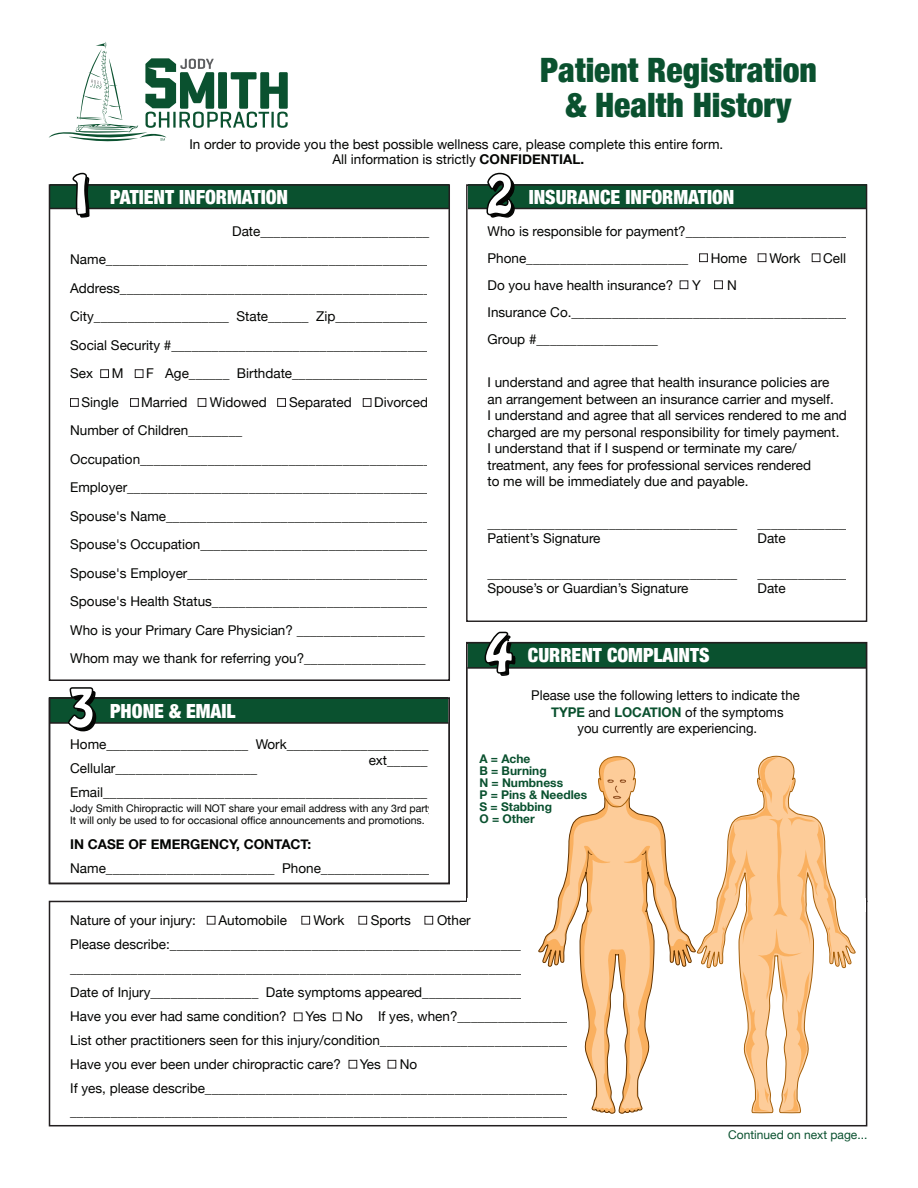
<style>
.page{position:relative;width:918px;height:1188px;background:#fff}
.page>*{position:absolute;margin:0;border:0;box-sizing:border-box;transform-origin:0 0}
.t1{font:47.1px "Bobo";color:#040503}
.t2{font:900 condensed 33.6px/34.8px "Helvetica Neue";color:#0a512f;text-align:center}
.t3{font:900 condensed 19.5px "Helvetica Neue";color:#fff}
.t4{font:13.5px/28.5px "Helvetica Neue";color:#040503}
.t5{font:700 13.5px "Helvetica Neue";color:#040503}
.t6{font:700 12px/12px "Helvetica Neue";color:#0a512f}
.t7{font:12px "Helvetica Neue";color:#0a512f}
.t8{font:10.5px/12px "Helvetica Neue";color:#040503}
.s1{font-weight:700}
.s2{font-weight:700;color:#0a512f}
</style>
<div class="page">
<svg style="left:49px;top:42px;width:239px;height:100px"></svg>
<div style="left:50px;top:184px;width:398px;height:24px;background:#0a512f"></div>
<div style="left:468px;top:184px;width:398px;height:24px;background:#0a512f"></div>
<div style="left:468px;top:642px;width:398px;height:25px;background:#0a512f"></div>
<div style="left:50px;top:698px;width:398px;height:25px;background:#0a512f"></div>
<div style="left:49px;top:184px;width:401px;height:497px;border:2px solid #231f20"></div>
<div style="left:49px;top:697px;width:401px;height:187px;border:2px solid #231f20"></div>
<div style="left:49px;top:901px;width:818px;height:225px;border:2px solid #231f20"></div>
<div style="left:466px;top:642px;width:401px;height:260px;border:2px solid #231f20"></div>
<div style="left:70px;top:398px;width:9px;height:9px;background:#fff;border:1px solid #231f20"></div>
<div style="left:130px;top:398px;width:9px;height:9px;background:#fff;border:1px solid #231f20"></div>
<div style="left:198px;top:398px;width:8px;height:9px;background:#fff;border:1px solid #231f20"></div>
<div style="left:277px;top:398px;width:9px;height:9px;background:#fff;border:1px solid #231f20"></div>
<div style="left:363px;top:398px;width:8px;height:9px;background:#fff;border:1px solid #231f20"></div>
<div style="left:100px;top:369px;width:9px;height:9px;background:#fff;border:1px solid #231f20"></div>
<div style="left:135px;top:369px;width:8px;height:9px;background:#fff;border:1px solid #231f20"></div>
<hr style="left:50px;top:208px;width:398px;height:1px;background:#231f20">
<svg style="left:72px;top:172px;width:18px;height:46px"></svg>
<hr style="left:50px;top:722px;width:398px;height:2px;background:#231f20">
<hr style="left:467px;top:667px;width:399px;height:2px;background:#231f20">
<hr style="left:468px;top:208px;width:399px;height:1px;background:#231f20">
<svg style="left:486px;top:173px;width:30px;height:45px"></svg>
<svg style="left:68px;top:687px;width:29px;height:45px"></svg>
<svg style="left:485px;top:632px;width:31px;height:44px"></svg>
<div style="left:680px;top:280px;width:8px;height:9px;background:#fff;border:1px solid #231f20"></div>
<div style="left:699px;top:253px;width:9px;height:9px;background:#fff;border:1px solid #231f20"></div>
<div style="left:758px;top:253px;width:8px;height:9px;background:#fff;border:1px solid #231f20"></div>
<div style="left:812px;top:253px;width:8px;height:9px;background:#fff;border:1px solid #231f20"></div>
<div style="left:714px;top:280px;width:9px;height:9px;background:#fff;border:1px solid #231f20"></div>
<div style="left:468px;top:898px;width:398px;height:14px;background:#fff"></div>
<div style="left:207px;top:916px;width:8px;height:9px;background:#fff;border:1px solid #231f20"></div>
<div style="left:294px;top:1013px;width:9px;height:8px;background:#fff;border:1px solid #231f20"></div>
<div style="left:333px;top:1013px;width:9px;height:8px;background:#fff;border:1px solid #231f20"></div>
<div style="left:349px;top:1060px;width:8px;height:9px;background:#fff;border:1px solid #231f20"></div>
<div style="left:388px;top:1060px;width:8px;height:9px;background:#fff;border:1px solid #231f20"></div>
<div style="left:301px;top:916px;width:9px;height:9px;background:#fff;border:1px solid #231f20"></div>
<div style="left:358px;top:916px;width:9px;height:9px;background:#fff;border:1px solid #231f20"></div>
<div style="left:424px;top:916px;width:9px;height:9px;background:#fff;border:1px solid #231f20"></div>
<div style="left:460px;top:902px;width:13px;height:9px;background:#fff"></div>
<svg style="left:697px;top:755px;width:159px;height:372px"></svg>
<svg style="left:754px;top:1087px;width:16px;height:25px"></svg>
<svg style="left:783px;top:1087px;width:16px;height:25px"></svg>
<svg style="left:698px;top:756px;width:156px;height:322px"></svg>
<svg style="left:636px;top:812px;width:60px;height:300px"></svg>
<svg style="left:538px;top:756px;width:98px;height:358px"></svg>
<h2 class="t2" style="left:540px;top:51px;width:278px">Patient Registration &amp; Health History</h2>
<h1 class="t1" style="left:70px;top:161px;width:29px">1</h1>
<p class="t4" style="left:189px;top:138px;width:535px;line-height:15px;text-align:center">In order to provide you the best possible wellness care, please complete this entire form.<br>All information is strictly <span class="s1">CONFIDENTIAL.</span></p>
<h3 class="t3" style="left:110px;top:181px;width:180px">PATIENT INFORMATION</h3>
<h1 class="t1" style="left:489px;top:161px;width:29px">2</h1>
<h3 class="t3" style="left:529px;top:181px;width:207px">INSURANCE INFORMATION</h3>
<p class="t4" style="left:70px;top:217px;width:362px;text-indent:162px">Date_________________________ Name________________________________________________ Address______________________________________________ City____________________ State______ Zip______________ Social Security #______________________________________ Sex</p>
<p class="t4" style="left:112px;top:360px;width:13px">M</p>
<p class="t4" style="left:146px;top:360px;width:289px">F Age______ Birthdate_____________________</p>
<p class="t4" style="left:81px;top:388px;width:39px">Single</p>
<p class="t4" style="left:141px;top:388px;width:48px">Married</p>
<p class="t4" style="left:210px;top:388px;width:58px">Widowed</p>
<p class="t4" style="left:289px;top:388px;width:64px">Separated</p>
<p class="t4" style="left:374px;top:388px;width:55px">Divorced</p>
<p class="t4" style="left:70px;top:417px;width:362px">Number of Children________ Occupation___________________________________________ Employer_____________________________________________ Spouse's Name_______________________________________ Spouse's Occupation__________________________________ Spouse's Employer____________________________________ Spouse's Health Status________________________________ Who is your Primary Care Physician? ___________________ Whom may we thank for referring you?__________________</p>
<h1 class="t1" style="left:70px;top:675px;width:29px">3</h1>
<h3 class="t3" style="left:110px;top:695px;width:127px">PHONE &amp; EMAIL</h3>
<p class="t4" style="left:70px;top:732px;width:360px;line-height:24.5px">Home_____________________ Work_____________________<br>Cellular_____________________<br>Email________________________________________________</p>
<p class="t8" style="left:70px;top:803px;width:367px">Jody Smith Chiropractic will NOT share your email address with any 3rd party.<br>It will only be used to for occasional office announcements and promotions.</p>
<p class="t5" style="left:70px;top:833px;width:242px">IN CASE OF EMERGENCY, CONTACT:</p>
<p class="t4" style="left:70px;top:855px;width:367px">Name_________________________ Phone_________________</p>
<p class="t4" style="left:369px;top:747px;width:60px">ext______</p>
<p class="t4" style="left:488px;top:218px;width:362px;line-height:27px">Who is responsible for payment?________________________<br>Phone________________________</p>
<p class="t4" style="left:711px;top:244px;width:38px">Home</p>
<p class="t4" style="left:770px;top:244px;width:32px">Work</p>
<p class="t4" style="left:823px;top:244px;width:24px">Cell</p>
<p class="t4" style="left:488px;top:271px;width:187px">Do you have health insurance?</p>
<p class="t4" style="left:692px;top:271px;width:10px">Y</p>
<p class="t4" style="left:488px;top:272px;width:362px;line-height:27px;text-indent:240px">N<br>Insurance Co._________________________________________<br>Group #__________________</p>
<p class="t4" style="left:488px;top:375px;width:361px;line-height:16.5px">I understand and agree that health insurance policies are an arrangement between an insurance carrier and myself.<br>I understand and agree that all services rendered to me and charged are my personal responsibility for timely payment.<br>I understand that if I suspend or terminate my care/ treatment, any fees for professional services rendered<br>to me will be immediately due and payable.</p>
<p class="t4" style="left:488px;top:510px;width:251px">_____________________________________</p>
<p class="t4" style="left:758px;top:510px;width:96px">______________</p>
<p class="t4" style="left:488px;top:525px;width:115px">Patient’s Signature</p>
<p class="t4" style="left:758px;top:525px;width:30px">Date</p>
<p class="t4" style="left:488px;top:559px;width:251px">_____________________________________</p>
<p class="t4" style="left:758px;top:559px;width:96px">______________</p>
<p class="t4" style="left:488px;top:574px;width:203px">Spouse’s or Guardian’s Signature</p>
<p class="t4" style="left:758px;top:574px;width:30px">Date</p>
<h1 class="t1" style="left:488px;top:619px;width:29px">4</h1>
<h3 class="t3" style="left:528px;top:639px;width:183px">CURRENT COMPLAINTS</h3>
<p class="t4" style="left:531px;top:688px;width:270px;line-height:16.5px;text-align:center">Please use the following letters to indicate the<br><span class="s2">TYPE</span> and <span class="s2">LOCATION</span> of the symptoms<br>you currently are experiencing.</p>
<p class="t6" style="left:479px;top:754px;width:109px">A = Ache<br>B = Burning<br>N = Numbness<br>P = Pins &amp; Needles<br>S = Stabbing<br>O = Other</p>
<p class="t4" style="left:70px;top:909px;width:455px;line-height:24px;text-indent:367px">Other<br>Please describe:____________________________________________________ ___________________________________________________________________ Date of Injury________________ Date symptoms appeared_______________ Have you ever had same condition?</p>
<p class="t4" style="left:70px;top:907px;width:127px">Nature of your injury:</p>
<p class="t4" style="left:218px;top:907px;width:70px">Automobile</p>
<p class="t4" style="left:314px;top:907px;width:32px">Work</p>
<p class="t4" style="left:371px;top:907px;width:42px">Sports</p>
<p class="t4" style="left:70px;top:1005px;width:504px;line-height:24px;text-indent:275px">No If yes, when?_________________<br>List other practitioners seen for this injury/condition____________________________<br>Have you ever been under chiropractic care?</p>
<p class="t4" style="left:305px;top:1003px;width:23px">Yes</p>
<p class="t4" style="left:70px;top:1053px;width:501px;line-height:24px;text-indent:330px">No<br>If yes, please describe______________________________________________________</p>
<p class="t4" style="left:70px;top:1097px;width:501px">__________________________________________________________________________</p>
<p class="t4" style="left:360px;top:1051px;width:23px">Yes</p>
<p class="t7" style="left:728px;top:1126px;width:141px">Continued on next page...</p>
</div>
